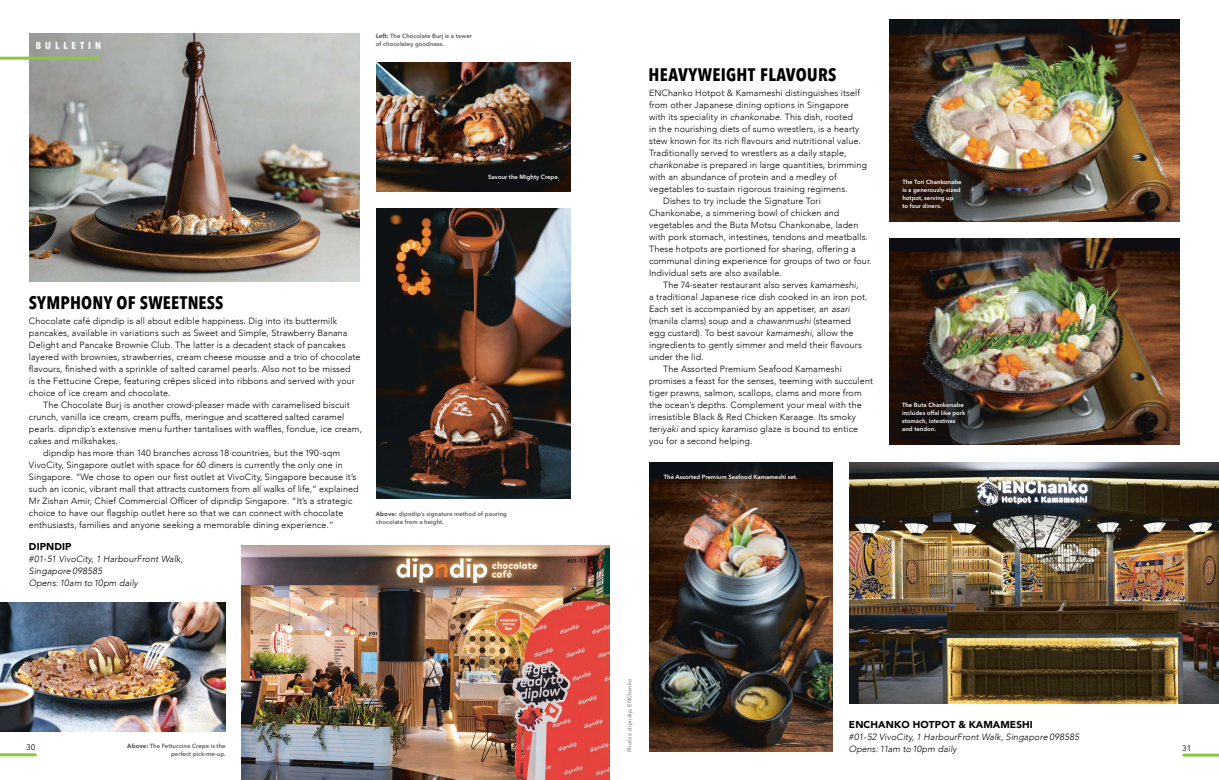
<style>
.page{position:relative;width:1219px;height:780px;background:#fff}
.page>*{position:absolute;margin:0;border:0;box-sizing:border-box;transform-origin:0 0}
.t1{font:700 condensed 18px "Avenir Next LT Pro";letter-spacing:.02em;color:#000}
.t2{font:900 10px "Avenir";letter-spacing:.01em;color:#000}
.t3{font:700 condensed 10px "Avenir Next LT Pro";letter-spacing:.4em;color:#fff}
.t4{font:300 9px/12px "Avenir";letter-spacing:.01em;color:#000}
.t5{font:italic 300 9px/12px "Avenir";letter-spacing:.01em;color:#000}
.t6{font:8px "Avenir Next LT Pro";color:#000}
.t7{font:600 6px/8px "Avenir Next LT Pro";letter-spacing:.005em;color:#fff}
.t8{font:600 6px/8px "Avenir Next LT Pro";letter-spacing:.005em;color:#58595b}
.t9{font:600 5.5px "Avenir Next LT Pro";letter-spacing:.02em;color:#939598}
.s1{font-weight:700}
.s2{font-style:italic}
</style>
<div class="page">
<img style="left:30px;top:33px;width:330px;height:248px">
<hr style="left:0;top:753px;width:35px;height:3px;background:#8dc63f">
<hr style="left:0;top:57px;width:99px;height:3px;background:#8dc63f">
<hr style="left:1184px;top:753px;width:35px;height:3px;background:#8dc63f">
<img style="left:242px;top:545px;width:367px;height:235px">
<img style="left:0;top:602px;width:225px;height:129px">
<img style="left:377px;top:208px;width:194px;height:290px">
<img style="left:377px;top:62px;width:194px;height:130px">
<img style="left:850px;top:462px;width:369px;height:241px">
<img style="left:650px;top:462px;width:182px;height:289px">
<img style="left:889px;top:238px;width:290px;height:206px">
<img style="left:889px;top:19px;width:290px;height:202px">
<p class="t3" style="left:36px;top:39px;width:67px">BULLETIN</p>
<p class="t8" style="left:376px;top:32px;width:98px"><span class="s1">Left:</span> The Chocolate Burj is a tower of chocolatey goodness.</p>
<p class="t7" style="left:488px;top:172px;width:73px">Savour the Mighty Crepe.</p>
<h1 class="t1" style="left:29px;top:292px;width:196px">SYMPHONY OF SWEETNESS</h1>
<p class="t4" style="left:29px;top:315px;width:333px">Chocolate café dipndip is all about edible happiness. Dig into its buttermilk pancakes, available in variations such as Sweet and Simple, Strawberry Banana Delight and Pancake Brownie Club. The latter is a decadent stack of pancakes layered with brownies, strawberries, cream cheese mousse and a trio of chocolate flavours, finished with a sprinkle of salted caramel pearls. Also not to be missed<br>is the Fettucine Crepe, featuring crêpes sliced into ribbons and served with your choice of ice cream and chocolate.</p>
<p class="t4" style="left:43px;top:399px;width:308px">The Chocolate Burj is another crowd-pleaser made with caramelised biscuit</p>
<p class="t4" style="left:29px;top:411px;width:317px">crunch, vanilla ice cream, cream puffs, meringue and scattered salted caramel</p>
<p class="t4" style="left:29px;top:423px;width:335px">pearls. dipndip’s extensive menu further tantalises with waffles, fondue, ice cream,</p>
<p class="t4" style="left:29px;top:435px;width:91px">cakes and milkshakes.</p>
<p class="t4" style="left:43px;top:447px;width:298px">dipndip has more than 140 branches across 18 countries, but the 190-sqm</p>
<p class="t4" style="left:29px;top:459px;width:315px">VivoCity, Singapore outlet with space for 60 diners is currently the only one in</p>
<p class="t4" style="left:29px;top:471px;width:329px">Singapore. “We chose to open our first outlet at VivoCity, Singapore because it’s</p>
<p class="t4" style="left:29px;top:483px;width:331px">such an iconic, vibrant mall that attracts customers from all walks of life,” explained</p>
<p class="t4" style="left:29px;top:495px;width:325px">Mr Zishan Amir, Chief Commercial Officer of dipndip Singapore. “It’s a strategic</p>
<p class="t4" style="left:29px;top:507px;width:316px">choice to have our flagship outlet here so that we can connect with chocolate</p>
<p class="t4" style="left:29px;top:519px;width:306px">enthusiasts, families and anyone seeking a memorable dining experience.”</p>
<p class="t2" style="left:29px;top:538px;width:44px">DIPNDIP</p>
<p class="t5" style="left:29px;top:553px;width:156px">#01-51 VivoCity, 1 HarbourFront Walk,<br>Singapore 098585<br>Opens: 10am to10pm daily</p>
<p class="t8" style="left:376px;top:509px;width:133px"><span class="s1">Above:</span> dipndip’s signature method of pouring chocolate from a height.</p>
<p class="t6" style="left:26px;top:742px;width:11px">30</p>
<p class="t8" style="left:127px;top:742px;width:100px;text-align:right"><span class="s1">Above:</span> The Fettuccine Crepe is the perfect pick-me-up.</p>
<h1 class="t1" style="left:648px;top:64px;width:189px">HEAVYWEIGHT FLAVOURS</h1>
<p class="t4" style="left:649px;top:87px;width:212px">ENChanko Hotpot &amp; Kamameshi distinguishes itself</p>
<p class="t4" style="left:649px;top:99px;width:201px">from other Japanese dining options in Singapore</p>
<p class="t4" style="left:649px;top:111px;width:205px">with its speciality in <span class="s2">chankonabe</span>. This dish, rooted</p>
<p class="t4" style="left:649px;top:123px;width:212px">in the nourishing diets of sumo wrestlers, is a hearty</p>
<p class="t4" style="left:649px;top:135px;width:213px">stew known for its rich flavours and nutritional value.</p>
<p class="t4" style="left:649px;top:147px;width:199px">Traditionally served to wrestlers as a daily staple,</p>
<p class="t4" style="left:649px;top:159px;width:220px"><span class="s2">chankonabe</span> is prepared in large quantities, brimming</p>
<p class="t4" style="left:649px;top:171px;width:189px">with an abundance of protein and a medley of</p>
<p class="t4" style="left:649px;top:183px;width:200px">vegetables to sustain rigorous training regimens.</p>
<p class="t4" style="left:663px;top:195px;width:159px">Dishes to try include the Signature Tori</p>
<p class="t4" style="left:649px;top:207px;width:192px">Chankonabe, a simmering bowl of chicken and</p>
<p class="t4" style="left:649px;top:219px;width:211px">vegetables and the Buta Motsu Chankonabe, laden</p>
<p class="t4" style="left:649px;top:231px;width:220px">with pork stomach, intestines, tendons and meatballs.</p>
<p class="t4" style="left:649px;top:243px;width:208px">These hotpots are portioned for sharing, offering a</p>
<p class="t4" style="left:649px;top:255px;width:224px">communal dining experience for groups of two or four.</p>
<p class="t4" style="left:649px;top:267px;width:134px">Individual sets are also available.</p>
<p class="t4" style="left:663px;top:279px;width:197px">The 74-seater restaurant also serves <span class="s2">kamameshi</span>,</p>
<p class="t4" style="left:649px;top:291px;width:220px">a traditional Japanese rice dish cooked in an iron pot.</p>
<p class="t4" style="left:649px;top:303px;width:202px">Each set is accompanied by an appetiser, an <span class="s2">asari</span></p>
<p class="t4" style="left:649px;top:315px;width:203px">(manila clams) soup and a <span class="s2">chawanmushi</span> (steamed</p>
<p class="t4" style="left:649px;top:327px;width:206px">egg custard). To best savour <span class="s2">kamameshi</span>, allow the</p>
<p class="t4" style="left:649px;top:339px;width:214px">ingredients to gently simmer and meld their flavours</p>
<p class="t4" style="left:649px;top:351px;width:56px">under the lid.</p>
<p class="t4" style="left:663px;top:363px;width:180px">The Assorted Premium Seafood Kamameshi</p>
<p class="t4" style="left:649px;top:375px;width:225px">promises a feast for the senses, teeming with succulent</p>
<p class="t4" style="left:649px;top:387px;width:214px">tiger prawns, salmon, scallops, clams and more from</p>
<p class="t4" style="left:649px;top:399px;width:214px">the ocean’s depths. Complement your meal with the</p>
<p class="t4" style="left:649px;top:411px;width:208px">irresistible Black &amp; Red Chicken Karaage. Its smoky</p>
<p class="t4" style="left:649px;top:423px;width:210px"><span class="s2">teriyaki</span> and spicy <span class="s2">karamiso</span> glaze is bound to entice</p>
<p class="t4" style="left:649px;top:435px;width:105px">you for a second helping.</p>
<p class="t7" style="left:664px;top:472px;width:135px">The Assorted Premium Seafood Kamameshi set.</p>
<p class="t7" style="left:902px;top:177px;width:61px">The Tori Chankonabe is a generously-sized hotpot, serving up<br>to four diners.</p>
<p class="t7" style="left:902px;top:400px;width:65px">The Buta Chankonabe includes offal like pork stomach, intestines and tendon.</p>
<p class="t9" style="left:626px;top:752px;width:75px;rotate:-90deg">Photos: dipndip, ENChanko</p>
<p class="t2" style="left:849px;top:715px;width:185px">ENCHANKO HOTPOT &amp; KAMAMESHI</p>
<p class="t5" style="left:849px;top:730px;width:232px">#01-52 VivoCity, 1 HarbourFront Walk, Singapore 098585<br>Opens: 11am to10pm daily</p>
<p class="t6" style="left:1182px;top:743px;width:11px">31</p>
</div>
